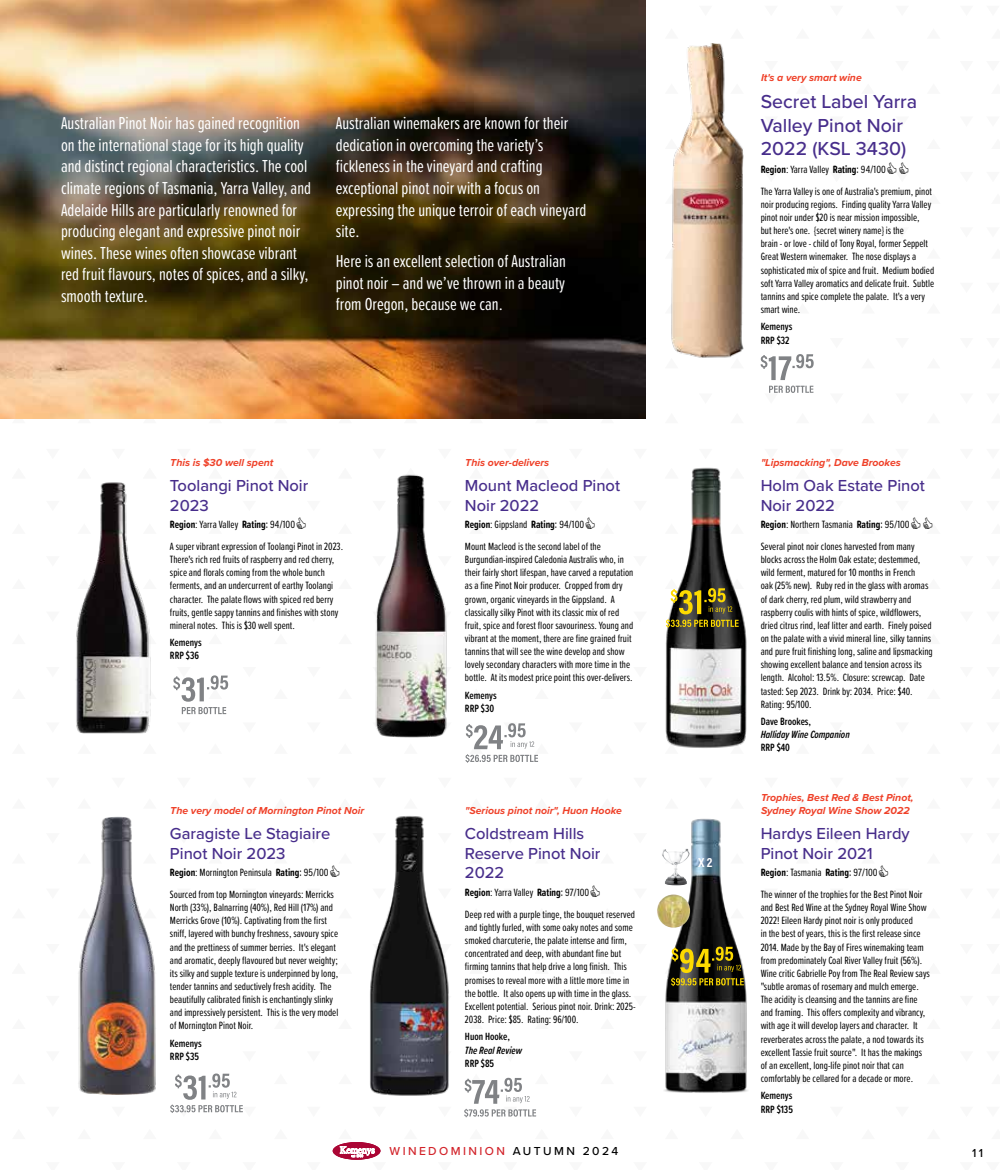
<style>
.page{position:relative;width:1000px;height:1170px;background:#fff}
.page>*{position:absolute;margin:0;border:0;box-sizing:border-box;transform-origin:0 0}
.t1{font:500 19.5px/23.4px "Proxima Nova";color:#472d8b}
.t2{font:18px/21.6px "Proxima Soft Ex Cn";color:#fff}
.t3{font:500 16.5px/19.8px "Proxima Nova";color:#472d8b}
.t4{font:700 13.05px "Acumin Pro Cond";color:#fff}
.t5{font:500 12px "Proxima Nova";letter-spacing:.2em;color:#d2232a}
.t6{font:500 12px "Proxima Nova";color:#000}
.t7{font:10.95px/13.2px "Proxima Soft Ex Cn";color:#000}
.t8{font:600 10.95px/13.2px "Proxima Soft Ex Cn";color:#000}
.t9{font:italic 600 10.95px "Proxima Soft Ex Cn";color:#000}
.t10{font:italic 700 10.5px/12.6px "Proxima Nova";color:#ef4129}
.s1{font-weight:700}
.s2{font-family:"Acumin Pro Cond";font-size:11.25px}
.s3{font-family:"Acumin Pro Cond"}
.s4{color:#000}
</style>
<div class="page">
<svg style="left:12px;top:418px;width:14px;height:1px"></svg>
<svg style="left:77px;top:418px;width:14px;height:1px"></svg>
<svg style="left:143px;top:418px;width:14px;height:1px"></svg>
<svg style="left:208px;top:418px;width:14px;height:1px"></svg>
<svg style="left:274px;top:418px;width:14px;height:1px"></svg>
<svg style="left:338px;top:418px;width:14px;height:1px"></svg>
<svg style="left:403px;top:418px;width:14px;height:1px"></svg>
<svg style="left:469px;top:418px;width:14px;height:1px"></svg>
<svg style="left:534px;top:418px;width:14px;height:1px"></svg>
<svg style="left:600px;top:418px;width:14px;height:1px"></svg>
<img style="left:0;top:0;width:645px;height:418px">
<img style="left:75px;top:482px;width:76px;height:252px">
<img style="left:78px;top:816px;width:78px;height:278px">
<img style="left:375px;top:474px;width:72px;height:264px">
<img style="left:370px;top:816px;width:79px;height:280px">
<img style="left:665px;top:467px;width:82px;height:281px">
<img style="left:671px;top:44px;width:73px;height:314px">
<img style="left:663px;top:818px;width:85px;height:275px">
<svg style="left:760px;top:354px;width:53px;height:39px"></svg>
<svg style="left:465px;top:723px;width:73px;height:39px"></svg>
<svg style="left:665px;top:578px;width:79px;height:49px"></svg>
<svg style="left:170px;top:1073px;width:73px;height:40px"></svg>
<svg style="left:464px;top:1077px;width:73px;height:40px"></svg>
<svg style="left:664px;top:943px;width:80px;height:43px;background:#6c642e"></svg>
<img style="left:662px;top:848px;width:27px;height:37px">
<img style="left:656px;top:894px;width:34px;height:33px;border-radius:16px">
<svg style="left:173px;top:675px;width:55px;height:39px"></svg>
<svg style="left:333px;top:1142px;width:48px;height:18px"></svg>
<p class="t2" style="left:61px;top:111px;width:251px">Australian Pinot Noir has gained recognition on the international stage for its high quality and distinct regional characteristics. The cool climate regions of Tasmania, Yarra Valley, and Adelaide Hills are particularly renowned for producing elegant and expressive pinot noir wines. These wines often showcase vibrant red fruit flavours, notes of spices, and a silky, smooth texture.</p>
<h2 class="t2" style="left:336px;top:111px;width:252px">Australian winemakers are known for their dedication in overcoming the variety’s fickleness in the vineyard and crafting exceptional pinot noir with a focus on expressing the unique terroir of each vineyard site.</h2>
<h2 class="t2" style="left:336px;top:250px;width:232px;text-align:justify">Here is an excellent selection of Australian pinot noir – and we’ve thrown in a beauty from Oregon, because we can.</h2>
<p class="t10" style="left:170px;top:456px;width:105px">This is $30 well spent</p>
<h3 class="t3" style="left:170px;top:474px;width:140px">Toolangi Pinot Noir<br>2023</h3>
<p class="t7" style="left:170px;top:513px;width:175px;line-height:21.6px"><span class="s1">Region</span>: Yarra Valley <span class="s1">Rating</span><span class="s2">:</span> <span class="s3">94/100<br></span>A super vibrant expression of Toolangi Pinot in 2023.</p>
<p class="t7" style="left:170px;top:552px;width:170px">There's rich red fruits of raspberry and red cherry, spice and florals coming from the whole bunch ferments, and an undercurrent of earthy Toolangi character. The palate flows with spiced red berry fruits, gentle sappy tannins and finishes with stony mineral notes. This is $30 well spent.</p>
<p class="t8" style="left:170px;top:635px;width:33px">Kemenys<br>RRP $36</p>
<p class="t10" style="left:170px;top:803px;width:195px">The very model of Mornington Pinot Noir</p>
<h3 class="t3" style="left:170px;top:822px;width:162px">Garagiste Le Stagiaire<br>Pinot Noir 2023</h3>
<p class="t7" style="left:170px;top:861px;width:165px;line-height:21.6px"><span class="s1">Region</span>: Mornington Peninsula <span class="s1">Rating</span><span class="s2">:</span> <span class="s3">95/100<br></span>Sourced from top Mornington vineyards: Merricks</p>
<p class="t7" style="left:170px;top:900px;width:170px">North (33%), Balnarring (40%), Red Hill (17%) and Merricks Grove (10%). Captivating from the first sniff, layered with bunchy freshness, savoury spice and the prettiness of summer berries. It's elegant and aromatic, deeply flavoured but never weighty; its silky and supple texture is underpinned by long, tender tannins and seductively fresh acidity. The beautifully calibrated finish is enchantingly slinky and impressively persistent. This is the very model of Mornington Pinot Noir.</p>
<p class="t8" style="left:170px;top:1036px;width:33px">Kemenys<br>RRP $35</p>
<p class="t10" style="left:465px;top:456px;width:85px">This over-delivers</p>
<h3 class="t3" style="left:465px;top:474px;width:157px">Mount Macleod Pinot<br>Noir 2022</h3>
<p class="t7" style="left:465px;top:513px;width:137px;line-height:21.6px"><span class="s1">Region</span>: Gippsland <span class="s1">Rating</span><span class="s2">:</span> <span class="s3">94/100<br></span>Mount Macleod is the second label of the</p>
<p class="t7" style="left:465px;top:552px;width:170px">Burgundian-inspired Caledonia Australis who, in their fairly short lifespan, have carved a reputation as a fine Pinot Noir producer. Cropped from dry grown, organic vineyards in the Gippsland. A classically silky Pinot with its classic mix of red fruit, spice and forest floor savouriness. Young and vibrant at the moment, there are fine grained fruit tannins that will see the wine develop and show lovely secondary characters with more time in the bottle. At its modest price point this over-delivers.</p>
<p class="t8" style="left:465px;top:688px;width:33px">Kemenys<br>RRP $30</p>
<p class="t10" style="left:465px;top:803px;width:158px">"Serious pinot noir", Huon Hooke</p>
<h3 class="t3" style="left:465px;top:822px;width:137px">Coldstream Hills<br>Reserve Pinot Noir<br>2022</h3>
<p class="t7" style="left:465px;top:881px;width:171px;line-height:21.6px"><span class="s1">Region</span>: Yarra Valley <span class="s1">Rating</span><span class="s2">:</span> <span class="s3">97/100<br></span>Deep red with a purple tinge, the bouquet reserved</p>
<p class="t7" style="left:465px;top:920px;width:172px">and tightly furled, with some oaky notes and some smoked charcuterie, the palate intense and firm, concentrated and deep, with abundant fine but firming tannins that help drive a long finish. This promises to reveal more with a little more time in the bottle. It also opens up with time in the glass.<br>Excellent potential. Serious pinot noir. Drink: 2025- 2038. Price: $85. Rating: 96/100.</p>
<p class="t8" style="left:465px;top:1029px;width:46px">Huon Hooke,</p>
<p class="t9" style="left:465px;top:1041px;width:59px">The Real Review</p>
<p class="t8" style="left:465px;top:1055px;width:31px">RRP $85</p>
<p class="t4" style="left:698px;top:853px;width:15px">X 2</p>
<p class="t10" style="left:760px;top:71px;width:102px">It's a very smart wine</p>
<h1 class="t1" style="left:760px;top:89px;width:158px">Secret Label Yarra<br>Valley Pinot Noir<br>2022 (KSL 3430)</h1>
<p class="t7" style="left:760px;top:158px;width:173px;line-height:21.6px"><span class="s1">Region</span>: Yarra Valley <span class="s1">Rating</span><span class="s2">:</span> <span class="s3">94/100<br></span>The Yarra Valley is one of Australia's premium, pinot</p>
<p class="t7" style="left:760px;top:197px;width:175px">noir producing regions. Finding quality Yarra Valley pinot noir under $20 is near mission impossible,<br>but here's one. {secret winery name} is the<br>brain - or love - child of Tony Royal, former Seppelt Great Western winemaker. The nose displays a sophisticated mix of spice and fruit. Medium bodied soft Yarra Valley aromatics and delicate fruit. Subtle tannins and spice complete the palate. It's a very smart wine.</p>
<p class="t8" style="left:760px;top:320px;width:33px">Kemenys<br>RRP $32</p>
<p class="t10" style="left:760px;top:456px;width:141px">"Lipsmacking", Dave Brookes</p>
<h3 class="t3" style="left:760px;top:474px;width:166px">Holm Oak Estate Pinot<br>Noir 2022</h3>
<p class="t7" style="left:760px;top:513px;width:155px;line-height:21.6px"><span class="s1">Region</span>: Northern Tasmania <span class="s1">Rating</span><span class="s2">:</span> <span class="s3">95/100<br></span>Several pinot noir clones harvested from many</p>
<p class="t7" style="left:760px;top:552px;width:173px">blocks across the Holm Oak estate; destemmed, wild ferment, matured for 10 months in French<br>oak (25% new). Ruby red in the glass with aromas of dark cherry, red plum, wild strawberry and raspberry coulis with hints of spice, wildflowers, dried citrus rind, leaf litter and earth. Finely poised on the palate with a vivid mineral line, silky tannins and pure fruit finishing long, saline and lipsmacking showing excellent balance and tension across its length. Alcohol: 13.5%. Closure: screwcap. Date tasted: Sep 2023. Drink by: 2034. Price: $40.<br>Rating: 95/100.</p>
<p class="t8" style="left:760px;top:714px;width:52px">Dave Brookes,</p>
<p class="t9" style="left:760px;top:726px;width:90px">Halliday Wine Companion</p>
<p class="t8" style="left:760px;top:740px;width:31px">RRP $40</p>
<p class="t10" style="left:760px;top:791px;width:154px">Trophies, Best Red &amp; Best Pinot,<br>Sydney Royal Wine Show 2022</p>
<h3 class="t3" style="left:760px;top:822px;width:150px">Hardys Eileen Hardy<br>Pinot Noir 2021</h3>
<p class="t7" style="left:760px;top:861px;width:163px;line-height:21.6px"><span class="s1">Region</span>: Tasmania <span class="s1">Rating</span><span class="s2">:</span> <span class="s3">97/100<br></span>The winner of the trophies for the Best Pinot Noir</p>
<p class="t7" style="left:760px;top:900px;width:171px">and Best Red Wine at the Sydney Royal Wine Show 2022! Eileen Hardy pinot noir is only produced<br>in the best of years, this is the first release since 2014. Made by the Bay of Fires winemaking team from predominately Coal River Valley fruit (56%).<br>Wine critic Gabrielle Poy from The Real Review says "subtle aromas of rosemary and mulch emerge.<br>The acidity is cleansing and the tannins are fine and framing. This offers complexity and vibrancy, with age it will develop layers and character. It reverberates across the palate, a nod towards its excellent Tassie fruit source". It has the makings of an excellent, long-life pinot noir that can comfortably be cellared for a decade or more.</p>
<p class="t8" style="left:760px;top:1088px;width:34px">Kemenys<br>RRP $135</p>
<p class="t5" style="left:389px;top:1142px;width:230px">WINEDOMINION <span class="s4">AUTUMN 2024</span></p>
<p class="t6" style="left:971px;top:1143px;width:13px">11</p>
</div>
